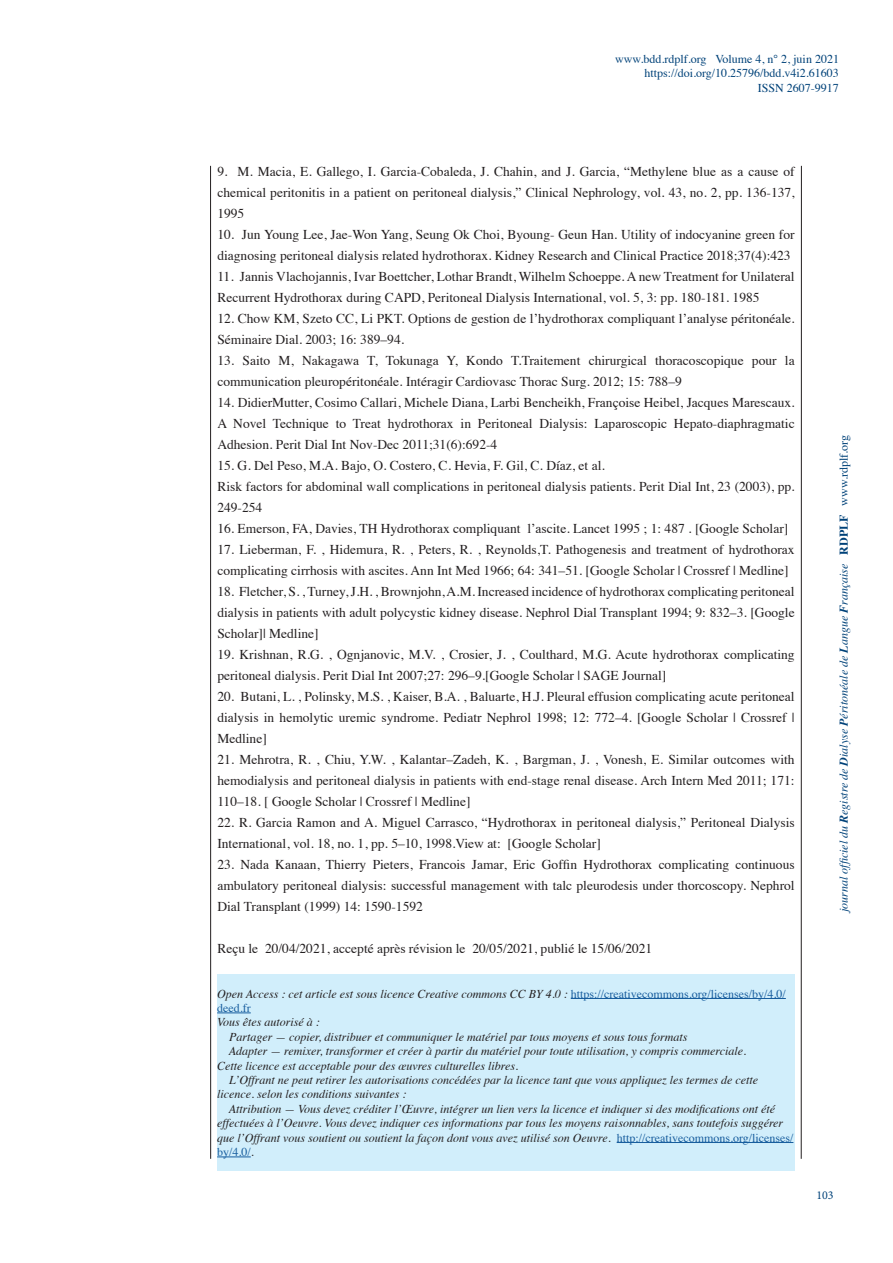
<style>
.page{position:relative;width:893px;height:1263px;background:#fff}
.page>*{position:absolute;margin:0;border:0;box-sizing:border-box;transform-origin:0 0}
.Body_Text{font:13.5px/21px "Times";color:#231f20}
.t1{font:italic 12px/14.4px "Times";color:#231f20}
.t2{font:12px "Times";color:#004279}
.t3{font:italic 12px "Times";color:#004279}
.t4{font:12px "Minion Pro";color:#004279}
.s1{font-style:normal;color:#175d9e}
.s2{font-weight:700}
.s3{font-weight:700;font-style:normal}
.s4{font-style:normal}
</style>
<div class="page">
<hr style="left:210px;top:166px;width:1px;height:993px;background:#231f20">
<hr style="left:801px;top:166px;width:1px;height:993px;background:#231f20">
<div style="left:217px;top:974px;width:578px;height:197px;background:#d1eefb"></div>
<hr style="left:571px;top:998px;width:215px;height:1px;background:#175d9e">
<hr style="left:217px;top:1012px;width:34px;height:1px;background:#175d9e">
<hr style="left:617px;top:1142px;width:176px;height:1px;background:#175d9e">
<hr style="left:217px;top:1156px;width:34px;height:1px;background:#175d9e">
<p class="t2" style="left:615px;top:48px;width:225px">www.bdd.rdplf.org Volume 4, n° 2, juin 2021</p>
<p class="t2" style="left:644px;top:62px;width:196px">https://doi.org/10.25796/bdd.v4i2.61603</p>
<p class="t2" style="left:758px;top:77px;width:82px">ISSN 2607-9917</p>
<p class="Body_Text" style="left:217px;top:160px;width:579px;text-align:justify">9. M. Macia, E. Gallego, I. Garcia-Cobaleda, J. Chahin, and J. Garcia, “Methylene blue as a cause of chemical peritonitis in a patient on peritoneal dialysis,” Clinical Nephrology, vol. 43, no. 2, pp. 136-137, 1995</p>
<p class="Body_Text" style="left:217px;top:223px;width:579px">10. Jun Young Lee, Jae-Won Yang, Seung Ok Choi, Byoung- Geun Han. Utility of indocyanine green for diagnosing peritoneal dialysis related hydrothorax. Kidney Research and Clinical Practice 2018;37(4):423</p>
<p class="Body_Text" style="left:217px;top:265px;width:579px">11. Jannis Vlachojannis, Ivar Boettcher, Lothar Brandt, Wilhelm Schoeppe. A new Treatment for Unilateral<br>Recurrent Hydrothorax during CAPD, Peritoneal Dialysis International, vol. 5, 3: pp. 180-181. 1985</p>
<p class="Body_Text" style="left:217px;top:307px;width:579px">12. Chow KM, Szeto CC, Li PKT. Options de gestion de l’hydrothorax compliquant l’analyse péritonéale.<br>Séminaire Dial. 2003; 16: 389–94.</p>
<p class="Body_Text" style="left:217px;top:349px;width:579px">13. Saito M, Nakagawa T, Tokunaga Y, Kondo T.Traitement chirurgical thoracoscopique pour la communication pleuropéritonéale. Intéragir Cardiovasc Thorac Surg. 2012; 15: 788–9</p>
<p class="Body_Text" style="left:217px;top:391px;width:579px;text-align:justify">14. DidierMutter, Cosimo Callari, Michele Diana, Larbi Bencheikh, Françoise Heibel, Jacques Marescaux.<br>A Novel Technique to Treat hydrothorax in Peritoneal Dialysis: Laparoscopic Hepato-diaphragmatic Adhesion. Perit Dial Int Nov-Dec 2011;31(6):692-4</p>
<p class="Body_Text" style="left:217px;top:454px;width:389px">15. G. Del Peso, M.A. Bajo, O. Costero, C. Hevia, F. Gil, C. Díaz, et al.</p>
<p class="Body_Text" style="left:217px;top:475px;width:579px">Risk factors for abdominal wall complications in peritoneal dialysis patients. Perit Dial Int, 23 (2003), pp.<br>249-254</p>
<p class="Body_Text" style="left:217px;top:517px;width:572px">16. Emerson, FA, Davies, TH Hydrothorax compliquant l’ascite. Lancet 1995 ; 1: 487 . [Google Scholar]</p>
<p class="Body_Text" style="left:217px;top:538px;width:579px">17. Lieberman, F. , Hidemura, R. , Peters, R. , Reynolds,T. Pathogenesis and treatment of hydrothorax complicating cirrhosis with ascites. Ann Int Med 1966; 64: 341–51. [Google Scholar | Crossref | Medline]</p>
<p class="Body_Text" style="left:217px;top:580px;width:579px;text-align:justify">18. Fletcher, S. , Turney, J.H. , Brownjohn, A.M. Increased incidence of hydrothorax complicating peritoneal dialysis in patients with adult polycystic kidney disease. Nephrol Dial Transplant 1994; 9: 832–3. [Google Scholar]| Medline]</p>
<p class="Body_Text" style="left:217px;top:643px;width:579px">19. Krishnan, R.G. , Ognjanovic, M.V. , Crosier, J. , Coulthard, M.G. Acute hydrothorax complicating peritoneal dialysis. Perit Dial Int 2007;27: 296–9.[Google Scholar | SAGE Journal]</p>
<p class="Body_Text" style="left:217px;top:685px;width:579px;text-align:justify">20. Butani, L. , Polinsky, M.S. , Kaiser, B.A. , Baluarte, H.J. Pleural effusion complicating acute peritoneal dialysis in hemolytic uremic syndrome. Pediatr Nephrol 1998; 12: 772–4. [Google Scholar | Crossref | Medline]</p>
<p class="Body_Text" style="left:217px;top:748px;width:579px;text-align:justify">21. Mehrotra, R. , Chiu, Y.W. , Kalantar–Zadeh, K. , Bargman, J. , Vonesh, E. Similar outcomes with hemodialysis and peritoneal dialysis in patients with end-stage renal disease. Arch Intern Med 2011; 171:<br>110–18. [ Google Scholar | Crossref | Medline]</p>
<p class="Body_Text" style="left:217px;top:811px;width:579px">22. R. Garcia Ramon and A. Miguel Carrasco, “Hydrothorax in peritoneal dialysis,” Peritoneal Dialysis<br>International, vol. 18, no. 1, pp. 5–10, 1998.View at: [Google Scholar]</p>
<p class="Body_Text" style="left:217px;top:853px;width:579px;text-align:justify">23. Nada Kanaan, Thierry Pieters, Francois Jamar, Eric Goffin Hydrothorax complicating continuous ambulatory peritoneal dialysis: successful management with talc pleurodesis under thorcoscopy. Nephrol Dial Transplant (1999) 14: 1590-1592</p>
<p class="Body_Text" style="left:217px;top:937px;width:436px">Reçu le 20/04/2021, accepté après révision le 20/05/2021, publié le 15/06/2021</p>
<p class="t1" style="left:217px;top:986px;width:570px">Open Access : cet article est sous licence Creative commons CC BY 4.0 : <span class="s1">https://creativecommons.org/licenses/by/4.0/ deed.fr</span></p>
<p class="t1" style="left:217px;top:1014px;width:104px">Vous êtes autorisé à :</p>
<p class="t1" style="left:229px;top:1029px;width:460px">Partager — copier, distribuer et communiquer le matériel par tous moyens et sous tous formats</p>
<p class="t1" style="left:229px;top:1043px;width:519px">Adapter — remixer, transformer et créer à partir du matériel pour toute utilisation, y compris commerciale.</p>
<p class="t1" style="left:217px;top:1058px;width:302px">Cette licence est acceptable pour des œuvres culturelles libres.</p>
<p class="t1" style="left:217px;top:1072px;width:542px;text-indent:12px">L’Offrant ne peut retirer les autorisations concédées par la licence tant que vous appliquez les termes de cette licence. selon les conditions suivantes :</p>
<p class="t1" style="left:217px;top:1101px;width:578px;text-indent:12px">Attribution — Vous devez créditer l’Œuvre, intégrer un lien vers la licence et indiquer si des modifications ont été effectuées à l’Oeuvre. Vous devez indiquer ces informations par tous les moyens raisonnables, sans toutefois suggérer que l’Offrant vous soutient ou soutient la façon dont vous avez utilisé son Oeuvre. <span class="s1">http://creativecommons.org/licenses/ by/4.0/</span>.</p>
<p class="t3" style="left:833px;top:912px;width:478px;rotate:-90deg">journal officiel du <span class="s2">R</span>egistre de <span class="s2">D</span>ialyse <span class="s2">P</span>éritonéale de <span class="s2">L</span>angue <span class="s2">F</span>rançaise <span class="s3">RDPLF</span> <span class="s4">www.rdplf.org</span></p>
<p class="t4" style="left:816px;top:1187px;width:19px">103</p>
</div>
